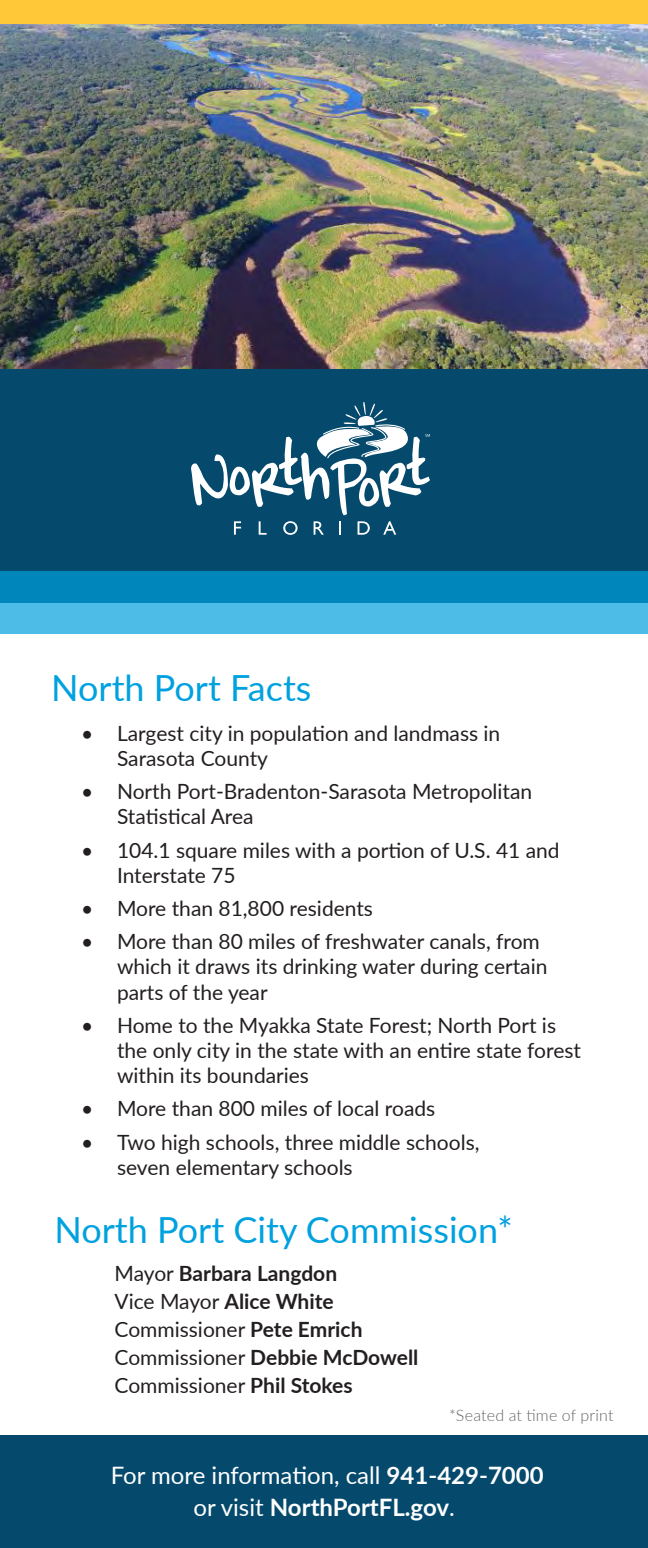
<style>
.page{position:relative;width:648px;height:1548px;background:#fff}
.page>*{position:absolute;margin:0;border:0;box-sizing:border-box;transform-origin:0 0}
.t1{font:36px "Lato";color:#00a1df}
.t2{font:24px/32px "Lato";color:#fff;text-align:center}
.t3{font:21px/25.2px "Lato";color:#231f20}
.t4{font:700 21px/28px "Lato";color:#231f20}
.t5{font:300 16px "Lato";letter-spacing:.015em;color:#231f20}
.s1{font-weight:400}
.s2{font-weight:700}
</style>
<div class="page">
<div style="left:0;top:1435px;width:648px;height:113px;background:#054a6d"></div>
<img style="left:0;top:23px;width:648px;height:346px">
<div style="left:0;top:369px;width:648px;height:233px;background:#054a6d"></div>
<svg style="left:234px;top:521px;width:7px;height:14px"></svg>
<svg style="left:259px;top:521px;width:8px;height:14px"></svg>
<svg style="left:283px;top:521px;width:15px;height:14px"></svg>
<svg style="left:314px;top:521px;width:10px;height:14px"></svg>
<svg style="left:339px;top:521px;width:2px;height:14px"></svg>
<svg style="left:358px;top:521px;width:12px;height:14px"></svg>
<svg style="left:383px;top:521px;width:13px;height:14px"></svg>
<svg style="left:191px;top:402px;width:239px;height:113px"></svg>
<svg style="left:0;top:571px;width:648px;height:62px;background:#25a0d1"></svg>
<div style="left:0;top:0;width:648px;height:23px;background:#ffc838"></div>
<h1 class="t1" style="left:51px;top:662px;width:262px">North Port Facts</h1>
<p class="t3" style="left:117px;top:720px;width:385px;text-indent:-36px">• Largest city in population and landmass in<br>Sarasota County</p>
<p class="t3" style="left:117px;top:778px;width:417px;text-indent:-36px">• North Port-Bradenton-Sarasota Metropolitan<br>Statistical Area</p>
<p class="t3" style="left:117px;top:837px;width:444px;text-indent:-36px">• 104.1 square miles with a portion of U.S. 41 and<br>Interstate 75</p>
<p class="t3" style="left:81px;top:895px;width:294px">• More than 81,800 residents</p>
<p class="t3" style="left:117px;top:928px;width:432px;text-indent:-36px">• More than 80 miles of freshwater canals, from which it draws its drinking water during certain parts of the year</p>
<p class="t3" style="left:117px;top:1012px;width:466px;text-indent:-36px">• Home to the Myakka State Forest; North Port is the only city in the state with an entire state forest within its boundaries</p>
<p class="t3" style="left:81px;top:1095px;width:356px">• More than 800 miles of local roads</p>
<p class="t3" style="left:117px;top:1129px;width:364px;text-indent:-36px">• Two high schools, three middle schools, seven elementary schools</p>
<h1 class="t1" style="left:55px;top:1205px;width:460px">North Port City Commission*</h1>
<p class="t4" style="left:115px;top:1259px;width:305px"><span class="s1">Mayor</span> Barbara Langdon<br><span class="s1">Vice Mayor</span> Alice White<br><span class="s1">Commissioner</span> Pete Emrich<br><span class="s1">Commissioner</span> Debbie McDowell<br><span class="s1">Commissioner</span> Phil Stokes</p>
<p class="t5" style="left:449px;top:1404px;width:166px">*Seated at time of print</p>
<p class="t2" style="left:111px;top:1458px;width:435px">For more information, call <span class="s2">941-429-7000 </span>or visit <span class="s2">NorthPortFL.gov</span>.</p>
</div>
